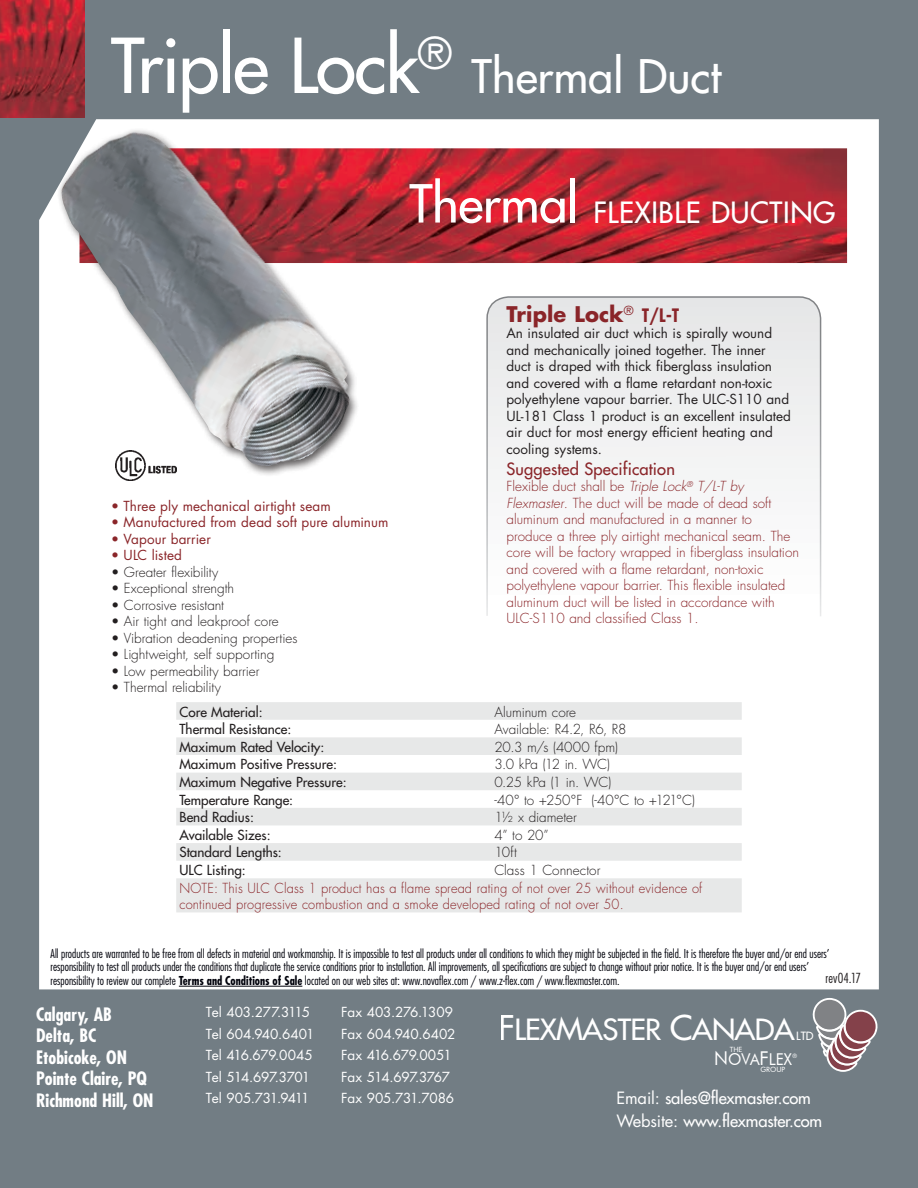
<style>
.page{position:relative;width:918px;height:1188px;background:#727d84}
.page>*{position:absolute;margin:0;border:0;box-sizing:border-box;transform-origin:0 0}
.t1{font:500 73.5px "Futura Std";letter-spacing:-.02em;color:#fff}
.t2{font:500 45px "Futura Std";color:#fff}
.t3{font:500 28.5px "Futura Std";letter-spacing:.02em;color:#fff}
.t4{font:500 28.5px "Futura Std";letter-spacing:-.025em;color:#fff;scale:1.05 1}
.t5{font:700 21px "Futura Std";letter-spacing:.005em;color:#8a2529}
.t6{font:19.05px "Futura BT";color:#fff;scale:.94 1}
.t7{font:700 condensed 18px "Futura Std";color:#fff}
.t8{font:500 16.5px/22.5px "Futura Std";letter-spacing:-.01em;color:#fff}
.t9{font:500 16.5px "Futura Std";letter-spacing:.01em;color:#8a2529}
.t10{font:16.35px "Futura BT";letter-spacing:-.01em;color:#fff;scale:.94 1}
.t11{font:300 13.5px/16.5px "Futura Std";color:#8a2529}
.t12{font:300 13.5px "Futura Std";letter-spacing:-.005em;color:#231f20}
.t13{font:13.5px/16.5px "Futura Std";color:#231f20}
.t14{font:500 13.5px "Futura Std";color:#231f20}
.t15{font:300 13.5px/16.5px "Futura Std";color:#8a2529;scale:.95 1}
.t16{font:13.5px "Futura Std";letter-spacing:-.015em;color:#fff}
.t17{font:13.5px "Futura Std";letter-spacing:.005em;color:#8a2529}
.t18{font:13.5px "Futura Std";letter-spacing:-.04em;color:#fff}
.t19{font:300 condensed 13.5px "Futura Std";letter-spacing:.01em;color:#231f20}
.t20{font:300 condensed 12px/13.5px "Futura Std";color:#01020b}
.t21{font:500 11.1px "Futura Std";color:#fff;scale:1.05 1}
.t22{font:7.2px "Futura BT";color:#fff}
.t23{font:5.7px "Futura Std";color:#fff}
.s1{font-size:51px}
.s2{font-stretch:condensed;font-size:18px}
.s3{font-style:italic}
.s4{font-weight:700}
.s5{font-size:33.15px}
.s6{font-size:30px}
.s7{font-size:19.05px}
.s8{font-weight:400}
</style>
<div class="page">
<div style="left:39px;top:119px;width:840px;height:870px;background:#fff"></div>
<img style="left:359px;top:148px;width:488px;height:115px">
<img style="left:0;top:0;width:84px;height:117px">
<svg style="left:486px;top:296px;width:336px;height:322px;background:#f1f2f2"></svg>
<div style="left:56px;top:128px;width:303px;height:349px;background:#231f20;opacity:.75"></div>
<img style="left:60px;top:122px;width:291px;height:344px">
<svg style="left:176px;top:702px;width:566px;height:210px;background:#f1f1f1"></svg>
<img style="left:116px;top:450px;width:60px;height:30px">
<hr style="left:179px;top:986px;width:123px;height:1px;background:#01020b">
<svg style="left:812px;top:998px;width:66px;height:74px"></svg>
<h1 class="t1" style="left:111px;top:20px;width:342px">Triple Lock<sup>®</sup></h1>
<h2 class="t2" style="left:472px;top:48px;width:251px">Thermal Duct</h2>
<h3 class="t3" style="left:409px;top:194px;width:428px"><span class="s1">Thermal</span> FLEXIBLE DUCTING</h3>
<p class="t17" style="left:111px;top:497px;width:221px">• Three ply mechanical airtight seam</p>
<p class="t17" style="left:111px;top:514px;width:279px">• Manufactured from dead soft pure aluminum</p>
<p class="t17" style="left:111px;top:530px;width:101px">• Vapour barrier</p>
<p class="t17" style="left:111px;top:547px;width:73px">• ULC listed</p>
<p class="t12" style="left:111px;top:564px;width:109px">• Greater flexibility</p>
<p class="t12" style="left:111px;top:580px;width:125px">• Exceptional strength</p>
<p class="t12" style="left:111px;top:597px;width:115px">• Corrosive resistant</p>
<p class="t12" style="left:111px;top:613px;width:169px">• Air tight and leakproof core</p>
<p class="t12" style="left:111px;top:630px;width:188px">• Vibration deadening properties</p>
<p class="t12" style="left:111px;top:646px;width:165px">• Lightweight, self supporting</p>
<p class="t12" style="left:111px;top:662px;width:150px">• Low permeability barrier</p>
<p class="t12" style="left:111px;top:679px;width:112px">• Thermal reliability</p>
<h3 class="t5" style="left:507px;top:300px;width:174px">Triple Lock<sup>®</sup> <span class="s2">T/L-T</span></h3>
<p class="t13" style="left:507px;top:325px;width:286px">An insulated air duct which is spirally wound and mechanically joined together. The inner duct is draped with thick fiberglass insulation and covered with a flame retardant non-toxic polyethylene vapour barrier. The ULC-S110 and UL-181 Class 1 product is an excellent insulated air duct for most energy efficient heating and cooling systems.</p>
<h3 class="t9" style="left:507px;top:458px;width:170px">Suggested Specification</h3>
<p class="t11" style="left:507px;top:478px;width:294px">Flexible duct shall be <span class="s3">Triple Lock</span><sup>®</sup> <span class="s3">T/L-T by Flexmaster</span>. The duct will be made of dead soft aluminum and manufactured in a manner to produce a three ply airtight mechanical seam. The core will be factory wrapped in fiberglass insulation and covered with a flame retardant, non-toxic polyethylene vapour barrier. This flexible insulated aluminum duct will be listed in accordance with ULC-S110 and classified Class 1.</p>
<p class="t14" style="left:179px;top:703px;width:85px">Core Material:</p>
<p class="t12" style="left:494px;top:703px;width:83px">Aluminum core</p>
<p class="t14" style="left:179px;top:721px;width:113px">Thermal Resistance:</p>
<p class="t12" style="left:494px;top:721px;width:134px">Available: R4.2, R6, R8</p>
<p class="t14" style="left:179px;top:738px;width:146px">Maximum Rated Velocity:</p>
<p class="t12" style="left:494px;top:739px;width:125px">20.3 m/s (4000 fpm)</p>
<p class="t14" style="left:179px;top:756px;width:159px">Maximum Positive Pressure:</p>
<p class="t12" style="left:494px;top:756px;width:117px">3.0 kPa (12 in. WC)</p>
<p class="t14" style="left:179px;top:774px;width:169px">Maximum Negative Pressure:</p>
<p class="t12" style="left:494px;top:774px;width:118px">0.25 kPa (1 in. WC)</p>
<p class="t14" style="left:179px;top:791px;width:115px">Temperature Range:</p>
<p class="t12" style="left:494px;top:792px;width:202px">-40° to +250°F (-40°C to +121°C)</p>
<p class="t14" style="left:179px;top:809px;width:76px">Bend Radius:</p>
<p class="t12" style="left:494px;top:809px;width:84px">1½ x diameter</p>
<p class="t14" style="left:179px;top:826px;width:93px">Available Sizes:</p>
<p class="t12" style="left:494px;top:827px;width:56px">4” to 20”</p>
<p class="t14" style="left:179px;top:844px;width:104px">Standard Lengths:</p>
<p class="t12" style="left:494px;top:844px;width:24px">10ft</p>
<p class="t14" style="left:179px;top:862px;width:68px">ULC Listing:</p>
<p class="t12" style="left:494px;top:862px;width:107px">Class 1 Connector</p>
<p class="t15" style="left:179px;top:880px;width:552px">NOTE: This ULC Class 1 product has a flame spread rating of not over 25 without evidence of continued progressive combustion and a smoke developed rating of not over 50.</p>
<p class="t20" style="left:51px;top:947px;width:780px">All products are warranted to be free from all defects in material and workmanship. It is impossible to test all products under all conditions to which they might be subjected in the field. It is therefore the buyer and/or end users’ responsibility to test all products under the conditions that duplicate the service conditions prior to installation. All improvements, all specifications are subject to change without prior notice. It is the buyer and/or end users’ responsibility to review our complete <span class="s4">Terms and Conditions of Sale</span> located on our web sites at: www.novaflex.com / www.z-flex.com / www.flexmaster.com.</p>
<p class="t19" style="left:826px;top:970px;width:37px">rev04.17</p>
<h3 class="t7" style="left:36px;top:1003px;width:77px">Calgary, AB</h3>
<p class="t16" style="left:206px;top:1003px;width:106px">Tel 403.277.3115</p>
<p class="t16" style="left:341px;top:1003px;width:113px">Fax 403.276.1309</p>
<h3 class="t7" style="left:36px;top:1024px;width:62px">Delta, BC</h3>
<p class="t16" style="left:206px;top:1025px;width:110px">Tel 604.940.6401</p>
<p class="t16" style="left:341px;top:1025px;width:116px">Fax 604.940.6402</p>
<h3 class="t7" style="left:36px;top:1046px;width:92px">Etobicoke, ON</h3>
<p class="t16" style="left:206px;top:1047px;width:108px">Tel 416.679.0045</p>
<p class="t16" style="left:341px;top:1047px;width:112px">Fax 416.679.0051</p>
<h3 class="t7" style="left:36px;top:1068px;width:112px">Pointe Claire, PQ</h3>
<p class="t18" style="left:206px;top:1068px;width:106px">Tel 514.697.3701</p>
<p class="t16" style="left:341px;top:1068px;width:110px">Fax 514.697.3767</p>
<h3 class="t7" style="left:36px;top:1089px;width:119px">Richmond Hill, ON</h3>
<p class="t18" style="left:206px;top:1090px;width:105px">Tel 905.731.9411</p>
<p class="t16" style="left:341px;top:1090px;width:114px">Fax 905.731.7086</p>
<h3 class="t4" style="left:499px;top:1012px;width:283px"><span class="s5">F</span>LEX<span class="s6">M</span>ASTER <span class="s5">C</span>ANADA</h3>
<p class="t21" style="left:796px;top:1029px;width:18px">LTD</p>
<p class="t22" style="left:730px;top:1045px;width:14px">THE</p>
<h3 class="t6" style="left:714px;top:1046px;width:16px">N</h3>
<h3 class="t10" style="left:728px;top:1049px;width:69px">OVA<span class="s7">F</span>LEX</h3>
<p class="t23" style="left:793px;top:1052px;width:6px">®</p>
<p class="t22" style="left:760px;top:1065px;width:26px">GROUP</p>
<h3 class="t8" style="left:616px;top:1087px;width:207px"><span class="s8">Email:</span> sales@flexmaster.com<br><span class="s8">Website:</span> www.flexmaster.com</h3>
</div>
